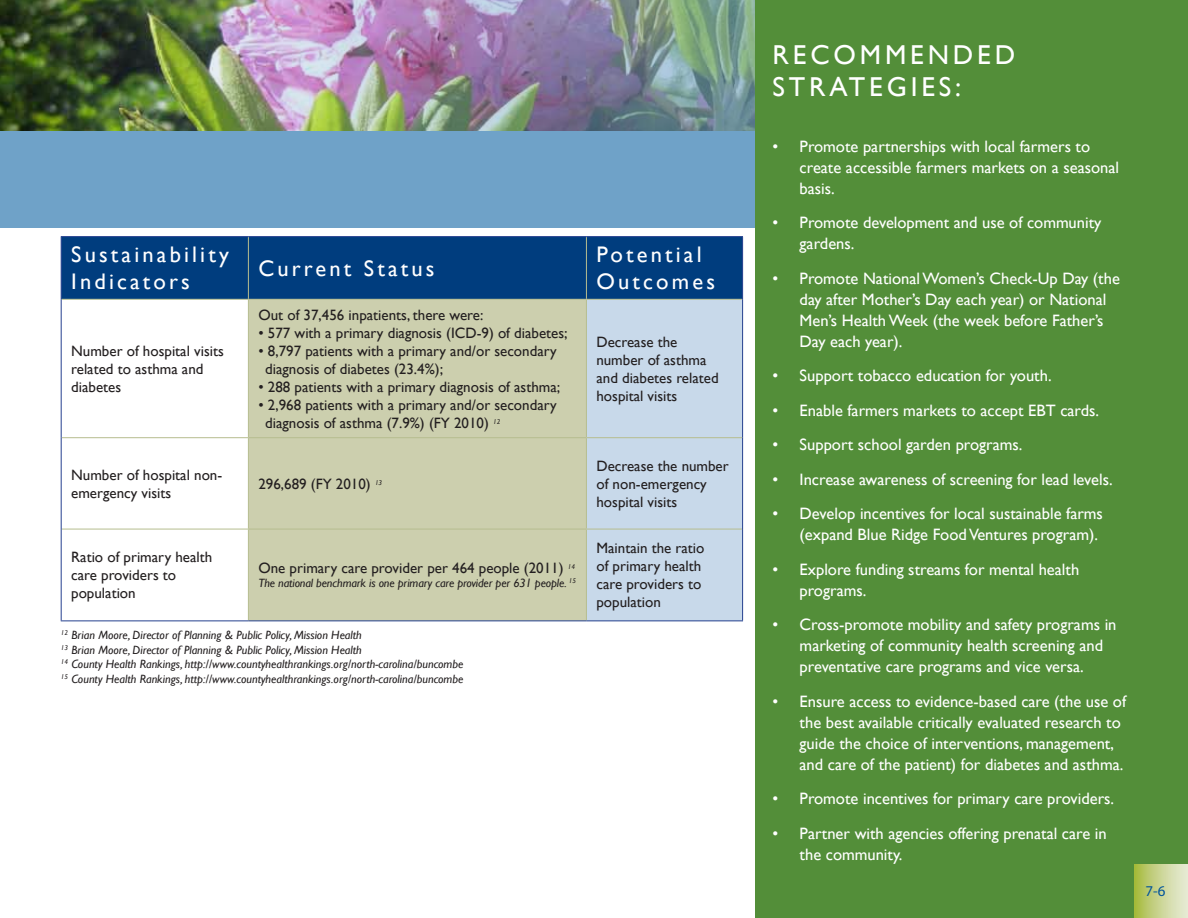
<style>
.page{position:relative;width:1188px;height:918px;background:#fff}
.page>*{position:absolute;margin:0;border:0;box-sizing:border-box;transform-origin:0 0}
.t1{font:27.3px "Gill Sans";color:#fff}
.t2{font:22.5px/27px "Gill Sans";letter-spacing:.14em;color:#fff}
.t3{font:16.5px/21px "Gill Sans";color:#fff}
.t4{font:15px/18px "Gill Sans";color:#231f20}
.t5{font:15px "Myriad Pro";color:#00539b}
.t6{font:italic 12px/14.4px "Gill Sans";color:#231f20}
</style>
<div class="page">
<div style="left:0;top:0;width:1188px;height:228px;background:#6fa2c8"></div>
<img style="left:0;top:0;width:755px;height:130px">
<div style="left:755px;top:0;width:433px;height:918px;background:#538e39"></div>
<div style="left:62px;top:237px;width:680px;height:62px;background:#003d7e"></div>
<svg style="left:62px;top:300px;width:186px;height:320px"></svg>
<div style="left:249px;top:300px;width:337px;height:320px;background:#cccfae"></div>
<div style="left:587px;top:300px;width:155px;height:320px;background:#c8d9ea"></div>
<hr style="left:248px;top:237px;width:1px;height:62px;background:#b6bd8f">
<hr style="left:586px;top:237px;width:1px;height:62px;background:#b6bd8f">
<hr style="left:62px;top:299px;width:186px;height:1px;background:#b6bd8f">
<hr style="left:248px;top:299px;width:338px;height:1px;background:#b6bd8f">
<hr style="left:248px;top:300px;width:1px;height:137px;background:#b6bd8f">
<hr style="left:586px;top:299px;width:156px;height:1px;background:#b6bd8f">
<hr style="left:586px;top:300px;width:1px;height:137px;background:#b6bd8f">
<hr style="left:62px;top:437px;width:186px;height:1px;background:#b6bd8f">
<hr style="left:248px;top:437px;width:338px;height:1px;background:#b6bd8f">
<hr style="left:248px;top:438px;width:1px;height:91px;background:#b6bd8f">
<hr style="left:586px;top:437px;width:156px;height:1px;background:#b6bd8f">
<hr style="left:586px;top:438px;width:1px;height:91px;background:#b6bd8f">
<hr style="left:62px;top:529px;width:186px;height:1px;background:#b6bd8f">
<hr style="left:248px;top:529px;width:338px;height:1px;background:#b6bd8f">
<hr style="left:248px;top:530px;width:1px;height:90px;background:#b6bd8f">
<hr style="left:586px;top:529px;width:156px;height:1px;background:#b6bd8f">
<hr style="left:586px;top:530px;width:1px;height:90px;background:#b6bd8f">
<hr style="left:61px;top:236px;width:187px;height:1px;background:#25408f">
<hr style="left:61px;top:237px;width:1px;height:62px;background:#25408f">
<hr style="left:248px;top:236px;width:338px;height:1px;background:#25408f">
<hr style="left:586px;top:236px;width:157px;height:1px;background:#25408f">
<hr style="left:742px;top:237px;width:1px;height:62px;background:#25408f">
<hr style="left:61px;top:299px;width:1px;height:139px;background:#25408f">
<hr style="left:742px;top:299px;width:1px;height:139px;background:#25408f">
<hr style="left:61px;top:438px;width:1px;height:91px;background:#25408f">
<hr style="left:742px;top:438px;width:1px;height:91px;background:#25408f">
<hr style="left:61px;top:529px;width:1px;height:91px;background:#25408f">
<hr style="left:742px;top:529px;width:1px;height:91px;background:#25408f">
<hr style="left:61px;top:620px;width:187px;height:1px;background:#25408f">
<hr style="left:248px;top:620px;width:338px;height:1px;background:#25408f">
<hr style="left:586px;top:620px;width:157px;height:1px;background:#25408f">
<div style="left:1134px;top:864px;width:54px;height:54px;background:linear-gradient(to right,#a9bc43,#eaeddc)"></div>
<h2 class="t2" style="left:71px;top:242px;width:159px">Sustainability<br>I ndicators</h2>
<p class="t4" style="left:71px;top:342px;width:154px">Number of hospital visits related to asthma and diabetes</p>
<h2 class="t2" style="left:258px;top:255px;width:178px">Current Status</h2>
<p class="t4" style="left:258px;top:306px;width:226px">Out of 37,456 inpatients, there were:</p>
<p class="t4" style="left:258px;top:324px;width:311px">• 577 with a primary diagnosis (ICD-9) of diabetes;</p>
<p class="t4" style="left:265px;top:342px;width:293px;text-indent:-7px">• 8,797 patients with a primary and/or secondary diagnosis of diabetes (23.4%);</p>
<p class="t4" style="left:258px;top:378px;width:303px">• 288 patients with a primary diagnosis of asthma;</p>
<p class="t4" style="left:265px;top:396px;width:293px;text-indent:-7px">• 2,968 patients with a primary and/or secondary diagnosis of asthma (7.9%) (FY 2010) <sup>12</sup></p>
<p class="t4" style="left:71px;top:466px;width:153px">Number of hospital non&shy;emergency visits</p>
<p class="t4" style="left:258px;top:475px;width:125px">296,689 (FY 2010) <sup>13</sup></p>
<p class="t4" style="left:71px;top:548px;width:143px">Ratio of primary health care providers to population</p>
<p class="t4" style="left:258px;top:559px;width:318px">One primary care provider per 464 people (2011) <sup>14</sup></p>
<p class="t6" style="left:258px;top:576px;width:319px">The national benchmark is one primary care provider per 631 people. <sup>15</sup></p>
<p class="t6" style="left:61px;top:628px;width:404px"><sup>12</sup> Brian Moore, Director of Planning &amp; Public Policy, Mission Health<br><sup>13</sup> Brian Moore, Director of Planning &amp; Public Policy, Mission Health<br><sup>14</sup> County Health Rankings, http://www.countyhealthrankings.org/north-carolina/buncombe <sup>15</sup> County Health Rankings, http://www.countyhealthrankings.org/north-carolina/buncombe</p>
<h2 class="t2" style="left:596px;top:242px;width:120px">Potential<br>Outcomes</h2>
<p class="t4" style="left:596px;top:333px;width:124px">Decrease the number of asthma and diabetes related hospital visits</p>
<p class="t4" style="left:596px;top:457px;width:134px">Decrease the number of non-emergency hospital visits</p>
<p class="t4" style="left:596px;top:539px;width:110px">Maintain the ratio of primary health care providers to population</p>
<h1 class="t1" style="left:773px;top:39px;width:85px">RECOMMEN</h1>
<h1 class="t1" style="left:953px;top:39px;width:64px">DED</h1>
<h1 class="t1" style="left:773px;top:71px;width:36px">STRATEGIE</h1>
<h1 class="t1" style="left:939px;top:71px;width:24px">S:</h1>
<p class="t3" style="left:800px;top:136px;width:321px;text-indent:-27px">• Promote partnerships with local farmers to create accessible farmers markets on a seasonal basis.</p>
<p class="t3" style="left:800px;top:212px;width:303px;text-indent:-27px">• Promote development and use of community gardens.</p>
<p class="t3" style="left:800px;top:268px;width:322px;text-indent:-27px">• Promote National Women’s Check-Up Day (the day after Mother’s Day each year) or National Men’s Health Week (the week before Father’s Day each year).</p>
<p class="t3" style="left:773px;top:365px;width:281px">• Support tobacco education for youth.</p>
<p class="t3" style="left:773px;top:400px;width:328px">• Enable farmers markets to accept EBT cards.</p>
<p class="t3" style="left:773px;top:434px;width:251px">• Support school garden programs.</p>
<p class="t3" style="left:773px;top:469px;width:342px">• Increase awareness of screening for lead levels.</p>
<p class="t3" style="left:800px;top:503px;width:305px;text-indent:-27px">• Develop incentives for local sustainable farms (expand Blue Ridge Food Ventures program).</p>
<p class="t3" style="left:800px;top:559px;width:281px;text-indent:-27px">• Explore funding streams for mental health programs.</p>
<p class="t3" style="left:800px;top:614px;width:318px;text-indent:-27px">• Cross-promote mobility and safety programs in marketing of community health screening and preventative care programs and vice versa.</p>
<p class="t3" style="left:800px;top:691px;width:328px;text-indent:-27px">• Ensure access to evidence-based care (the use of the best available critically evaluated research to guide the choice of interventions, management, and care of the patient) for diabetes and asthma.</p>
<p class="t3" style="left:773px;top:788px;width:343px">• Promote incentives for primary care providers.</p>
<p class="t3" style="left:800px;top:823px;width:309px;text-indent:-27px">• Partner with agencies offering prenatal care in the community.</p>
<p class="t5" style="left:1145px;top:881px;width:21px">7-6</p>
</div>
